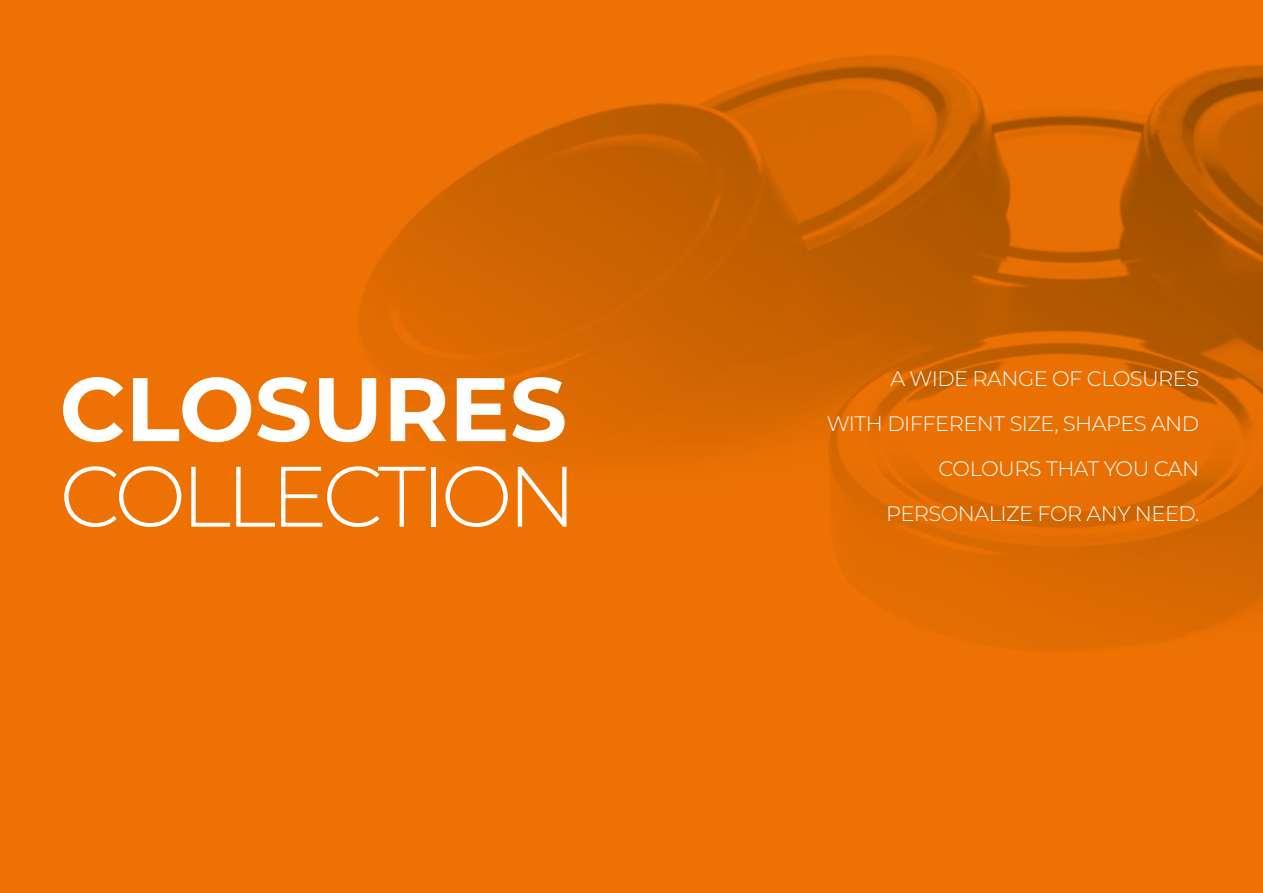
<style>
.page{position:relative;width:1263px;height:893px;background:#ee7203}
.page>*{position:absolute;margin:0;border:0;box-sizing:border-box;transform-origin:0 0}
.t1{font:700 90px "Montserrat";color:#fff}
.t2{font:300 85.5px "Montserrat";letter-spacing:-.06em;color:#fff}
.t3{font:300 21px/45px "Montserrat";letter-spacing:-.025em;color:#fff;text-align:right}
</style>
<div class="page">
<img style="left:359px;top:55px;width:904px;height:596px">
<h1 class="t1" style="left:60px;top:344px;width:509px">CLOSURES</h1>
<h2 class="t2" style="left:60px;top:438px;width:519px">COLLECTION</h2>
<p class="t3" style="left:827px;top:355px;width:374px">A WIDE RANGE OF CLOSURES<br>WITH DIFFERENT SIZE, SHAPES AND<br>COLOURS THAT YOU CAN<br>PERSONALIZE FOR ANY NEED.</p>
</div>
